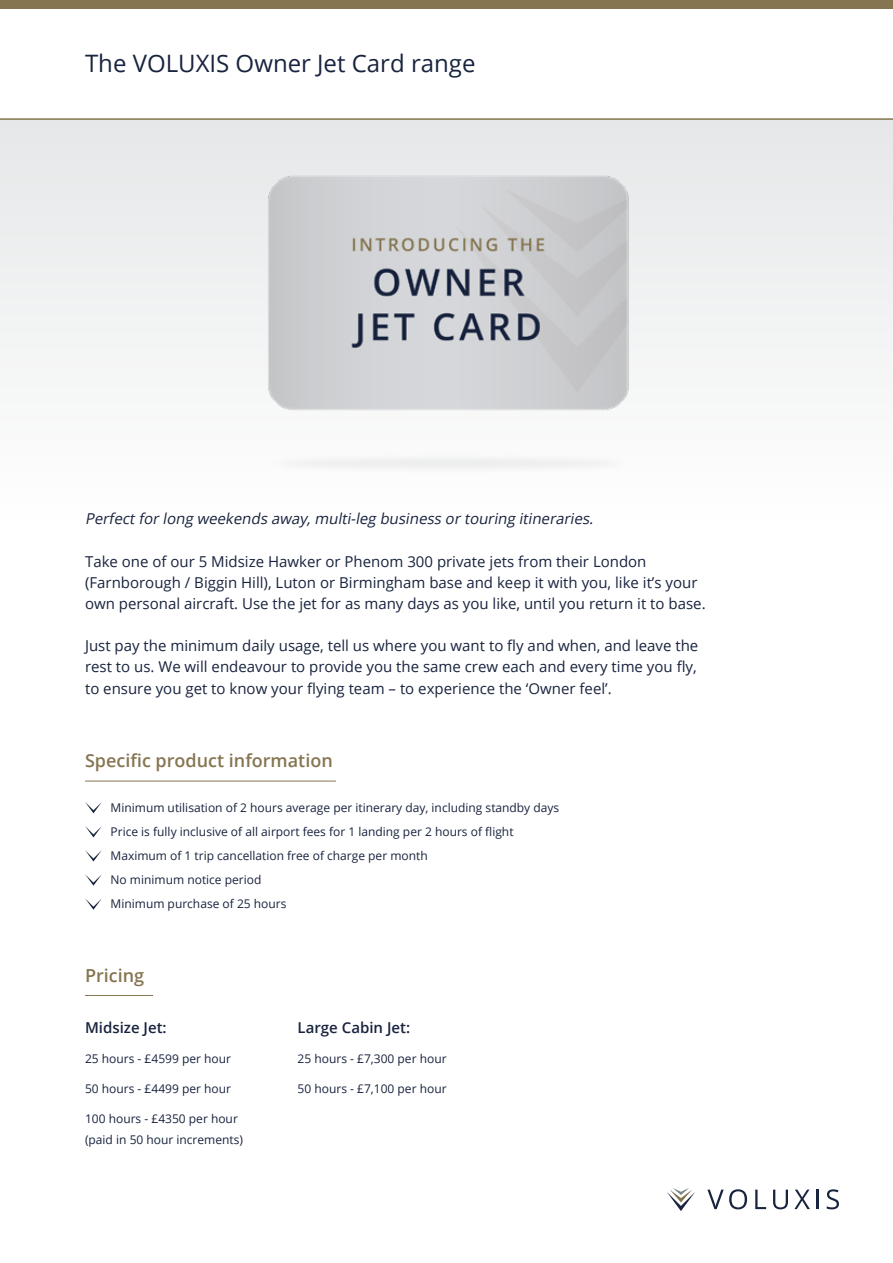
<style>
.page{position:relative;width:893px;height:1263px;background:#fff}
.page>*{position:absolute;margin:0;border:0;box-sizing:border-box;transform-origin:0 0}
.t1{font:24px "Open Sans";color:#18233e}
.t2{font:600 18px "Open Sans";color:#857550}
.t3{font:15px/21px "Open Sans";color:#18233e}
.t4{font:italic 15px "Open Sans";color:#18233e}
.t5{font:600 15px "Open Sans";color:#18233e}
.t6{font:12px/24px "Open Sans";color:#18233e}
</style>
<div class="page">
<div style="left:0;top:0;width:893px;height:9px;background:#857550"></div>
<svg style="left:667px;top:1188px;width:28px;height:23px"></svg>
<svg style="left:707px;top:1189px;width:40px;height:20px"></svg>
<svg style="left:755px;top:1189px;width:11px;height:20px"></svg>
<svg style="left:773px;top:1189px;width:15px;height:20px"></svg>
<svg style="left:794px;top:1189px;width:16px;height:20px"></svg>
<hr style="left:816px;top:1189px;width:3px;height:20px;background:#18233e">
<svg style="left:827px;top:1189px;width:12px;height:20px"></svg>
<div style="left:0;top:119px;width:893px;height:404px;background:linear-gradient(to bottom,#e5e7e8,#fefefe)"></div>
<hr style="left:0;top:118px;width:893px;height:2px;background:#857550">
<hr style="left:85px;top:781px;width:251px;height:1px;background:#857550">
<hr style="left:85px;top:995px;width:68px;height:1px;background:#857550">
<svg style="left:85px;top:802px;width:17px;height:11px"></svg>
<svg style="left:85px;top:826px;width:17px;height:11px"></svg>
<svg style="left:85px;top:850px;width:17px;height:11px"></svg>
<svg style="left:85px;top:874px;width:17px;height:12px"></svg>
<svg style="left:85px;top:898px;width:17px;height:12px"></svg>
<img style="left:130px;top:118px;width:637px;height:373px">
<h1 class="t1" style="left:85px;top:47px;width:392px">The VOLUXIS Owner Jet Card range</h1>
<p class="t4" style="left:85px;top:509px;width:513px">Perfectforlong weekends away,multi-leg business ortouring itineraries.</p>
<p class="t3" style="left:85px;top:551px;width:622px">Take one of our 5 Midsize Hawker or Phenom 300 private jets from their London (Farnborough / Biggin Hill), Luton or Birmingham base and keep it with you, like it’s your own personal aircraft. Use the jet for as many days as you like, until you return it to base.</p>
<p class="t3" style="left:85px;top:634px;width:615px;text-align:justify">Just pay the minimum daily usage, tell us where you want to fly and when, and leave the rest to us. We will endeavour to provide you the same crew each and every time you fly, to ensure you get to know your flying team – to experience the ‘Owner feel’.</p>
<p class="t2" style="left:85px;top:748px;width:249px">Specific product information</p>
<p class="t6" style="left:111px;top:796px;width:450px">Minimum utilisation of 2 hours average per itinerary day, including standby days Price is fully inclusive of all airport fees for 1 landing per 2 hours of flight Maximum of 1 trip cancellation free of charge per month<br>No minimum notice period<br>Minimum purchase of 25 hours</p>
<p class="t2" style="left:85px;top:963px;width:61px">Pricing</p>
<p class="t5" style="left:85px;top:1017px;width:83px">Midsize Jet:</p>
<p class="t6" style="left:85px;top:1046px;width:147px">25 hours - £4599 per hour</p>
<p class="t6" style="left:85px;top:1076px;width:147px">50 hours - £4499 per hour</p>
<p class="t6" style="left:85px;top:1108px;width:159px;line-height:21px">100 hours - £4350 per hour (paid in 50 hour increments)</p>
<p class="t5" style="left:298px;top:1017px;width:114px">Large Cabin Jet:</p>
<p class="t6" style="left:298px;top:1047px;width:150px">25 hours - £7,300 per hour</p>
<p class="t6" style="left:298px;top:1077px;width:150px">50 hours - £7,100 per hour</p>
</div>
